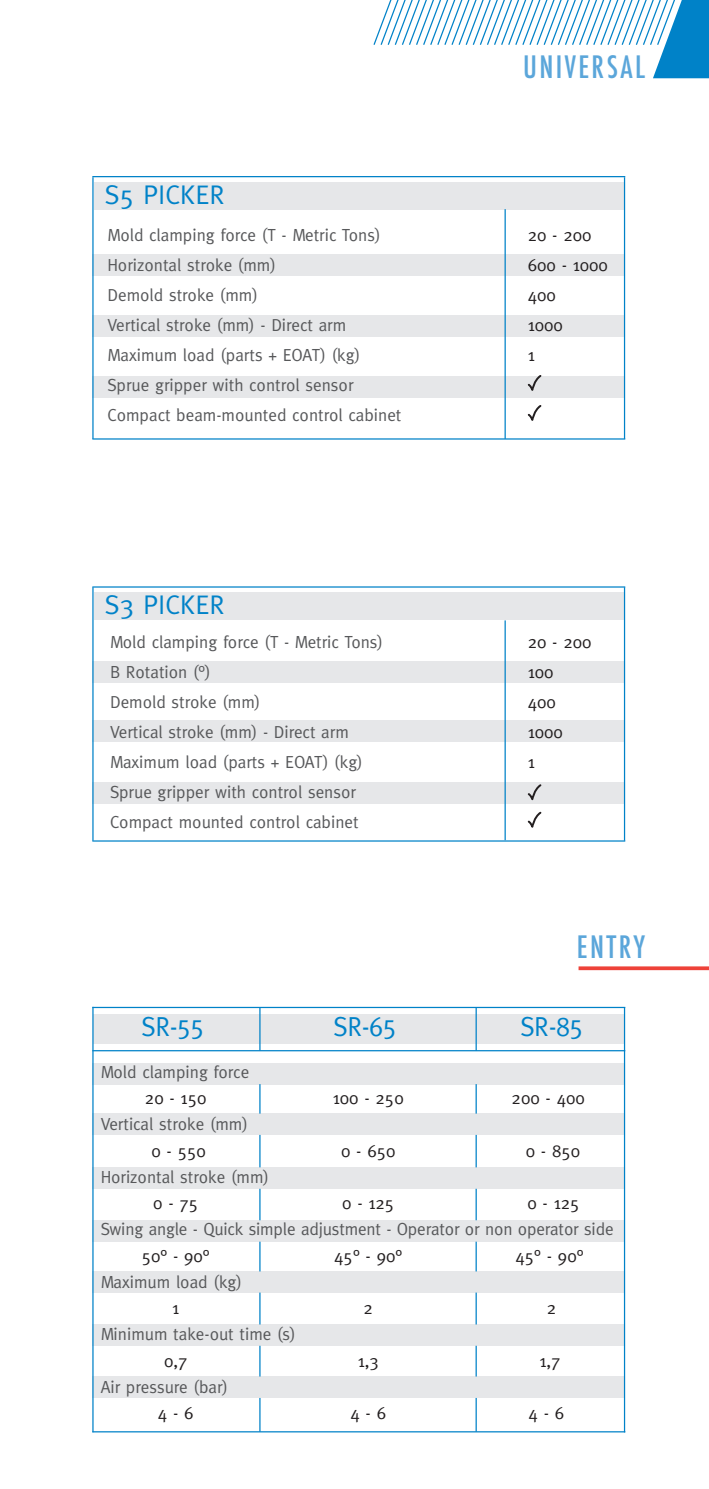
<style>
.page{position:relative;width:709px;height:1489px;background:#fff}
.page>*{position:absolute;margin:0;border:0;box-sizing:border-box;transform-origin:0 0}
.t1{font:500 condensed 30px "Futura";letter-spacing:.08em;color:#5ba6da}
.t2{font:27.5px "Meta";letter-spacing:-.02em;color:#0082c8;scale:.95 1}
.t3{font:27px "Meta";color:#0082c8}
.t4{font:17.5px "Meta";color:#57585a}
.t5{font:17.5px "Meta";color:#231f20}
</style>
<div class="page">
<svg style="left:373px;top:0;width:336px;height:78px"></svg>
<div style="left:92px;top:254px;width:531px;height:21px;background:#e6e7e9"></div>
<div style="left:92px;top:316px;width:531px;height:21px;background:#e6e7e9"></div>
<div style="left:94px;top:182px;width:529px;height:27px;background:#e6e7e9"></div>
<hr style="left:92px;top:176px;width:533px;height:1px;background:#0082c8">
<div style="left:92px;top:376px;width:531px;height:22px;background:#e6e7e9"></div>
<svg style="left:527px;top:375px;width:15px;height:46px"></svg>
<hr style="left:92px;top:438px;width:533px;height:1px;background:#0082c8">
<hr style="left:504px;top:209px;width:2px;height:230px;background:#0082c8">
<hr style="left:92px;top:177px;width:2px;height:262px;background:#0082c8">
<hr style="left:624px;top:177px;width:1px;height:262px;background:#0082c8">
<div style="left:92px;top:661px;width:531px;height:21px;background:#e6e7e9"></div>
<div style="left:92px;top:720px;width:531px;height:22px;background:#e6e7e9"></div>
<div style="left:92px;top:782px;width:531px;height:22px;background:#e6e7e9"></div>
<svg style="left:527px;top:784px;width:15px;height:44px"></svg>
<div style="left:94px;top:593px;width:529px;height:27px;background:#e6e7e9"></div>
<hr style="left:92px;top:586px;width:533px;height:1px;background:#0082c8">
<hr style="left:92px;top:840px;width:533px;height:1px;background:#0082c8">
<hr style="left:504px;top:620px;width:2px;height:220px;background:#0082c8">
<hr style="left:92px;top:587px;width:2px;height:253px;background:#0082c8">
<hr style="left:624px;top:587px;width:1px;height:253px;background:#0082c8">
<div style="left:92px;top:1062px;width:531px;height:22px;background:#e6e7e9"></div>
<div style="left:92px;top:1113px;width:531px;height:21px;background:#e6e7e9"></div>
<div style="left:92px;top:1167px;width:531px;height:21px;background:#e6e7e9"></div>
<div style="left:92px;top:1220px;width:531px;height:21px;background:#e6e7e9"></div>
<div style="left:92px;top:1271px;width:531px;height:21px;background:#e6e7e9"></div>
<div style="left:92px;top:1324px;width:531px;height:21px;background:#e6e7e9"></div>
<div style="left:92px;top:1376px;width:531px;height:21px;background:#e6e7e9"></div>
<div style="left:94px;top:1014px;width:530px;height:29px;background:#e6e7e9"></div>
<hr style="left:92px;top:1050px;width:533px;height:1px;background:#0082c8">
<hr style="left:259px;top:1007px;width:1px;height:43px;background:#0082c8">
<hr style="left:475px;top:1007px;width:2px;height:43px;background:#0082c8">
<hr style="left:92px;top:1006px;width:533px;height:2px;background:#0082c8">
<hr style="left:92px;top:1430px;width:533px;height:2px;background:#0082c8">
<hr style="left:475px;top:1084px;width:2px;height:29px;background:#0082c8">
<hr style="left:475px;top:1134px;width:2px;height:33px;background:#0082c8">
<hr style="left:475px;top:1188px;width:2px;height:32px;background:#0082c8">
<hr style="left:475px;top:1241px;width:2px;height:30px;background:#0082c8">
<hr style="left:475px;top:1292px;width:2px;height:32px;background:#0082c8">
<hr style="left:475px;top:1345px;width:2px;height:31px;background:#0082c8">
<hr style="left:475px;top:1397px;width:2px;height:34px;background:#0082c8">
<svg style="left:259px;top:1084px;width:1px;height:29px"></svg>
<hr style="left:259px;top:1134px;width:1px;height:33px;background:#0082c8">
<hr style="left:259px;top:1188px;width:1px;height:32px;background:#0082c8">
<hr style="left:259px;top:1241px;width:1px;height:30px;background:#0082c8">
<hr style="left:259px;top:1292px;width:1px;height:32px;background:#0082c8">
<hr style="left:259px;top:1345px;width:1px;height:31px;background:#0082c8">
<hr style="left:259px;top:1397px;width:1px;height:34px;background:#0082c8">
<hr style="left:92px;top:1006px;width:2px;height:425px;background:#0082c8">
<hr style="left:624px;top:1007px;width:1px;height:425px;background:#0082c8">
<svg style="left:578px;top:966px;width:131px;height:4px"></svg>
<p class="t1" style="left:523px;top:48px;width:123px">UNIVERSAL</p>
<p class="t3" style="left:105px;top:179px;width:122px">S5 PICKER</p>
<p class="t4" style="left:107px;top:225px;width:274px">Mold clamping force (T - Metric Tons)</p>
<p class="t5" style="left:528px;top:225px;width:65px">20 - 200</p>
<p class="t4" style="left:107px;top:255px;width:170px">Horizontal stroke (mm)</p>
<p class="t5" style="left:528px;top:255px;width:82px">600 - 1000</p>
<p class="t4" style="left:107px;top:285px;width:152px">Demold stroke (mm)</p>
<p class="t5" style="left:528px;top:285px;width:30px">400</p>
<p class="t4" style="left:107px;top:315px;width:240px">Vertical stroke (mm) - Direct arm</p>
<p class="t5" style="left:528px;top:315px;width:37px">1000</p>
<p class="t4" style="left:107px;top:345px;width:254px">Maximum load (parts + EOAT) (kg)</p>
<p class="t5" style="left:528px;top:345px;width:9px">1</p>
<p class="t4" style="left:107px;top:375px;width:247px">Sprue gripper with control sensor</p>
<p class="t4" style="left:107px;top:405px;width:295px">Compact beam-mounted control cabinet</p>
<p class="t3" style="left:105px;top:589px;width:122px">S3 PICKER</p>
<p class="t4" style="left:110px;top:631px;width:274px">Mold clamping force (T - Metric Tons)</p>
<p class="t5" style="left:528px;top:631px;width:65px">20 - 200</p>
<p class="t4" style="left:110px;top:661px;width:102px">B Rotation (°)</p>
<p class="t5" style="left:528px;top:661px;width:27px">100</p>
<p class="t4" style="left:110px;top:691px;width:152px">Demold stroke (mm)</p>
<p class="t5" style="left:528px;top:691px;width:30px">400</p>
<p class="t4" style="left:110px;top:721px;width:240px">Vertical stroke (mm) - Direct arm</p>
<p class="t5" style="left:528px;top:721px;width:37px">1000</p>
<p class="t4" style="left:110px;top:751px;width:254px">Maximum load (parts + EOAT) (kg)</p>
<p class="t5" style="left:528px;top:751px;width:9px">1</p>
<p class="t4" style="left:110px;top:781px;width:247px">Sprue gripper with control sensor</p>
<p class="t4" style="left:110px;top:811px;width:250px">Compact mounted control cabinet</p>
<p class="t1" style="left:577px;top:927px;width:70px">ENTRY</p>
<p class="t2" style="left:141px;top:1010px;width:68px">SR-55</p>
<p class="t2" style="left:333px;top:1010px;width:68px">SR-65</p>
<p class="t2" style="left:520px;top:1010px;width:68px">SR-85</p>
<p class="t4" style="left:101px;top:1061px;width:150px">Mold clamping force</p>
<p class="t5" style="left:145px;top:1087px;width:63px">20 - 150</p>
<p class="t5" style="left:333px;top:1087px;width:72px">100 - 250</p>
<p class="t5" style="left:511px;top:1087px;width:75px">200 - 400</p>
<p class="t4" style="left:101px;top:1114px;width:149px">Vertical stroke (mm)</p>
<p class="t5" style="left:151px;top:1140px;width:56px">0 - 550</p>
<p class="t5" style="left:341px;top:1140px;width:56px">0 - 650</p>
<p class="t5" style="left:525px;top:1140px;width:56px">0 - 850</p>
<p class="t4" style="left:101px;top:1166px;width:170px">Horizontal stroke (mm)</p>
<p class="t5" style="left:153px;top:1192px;width:47px">0-75</p>
<p class="t5" style="left:342px;top:1192px;width:54px">0 - 125</p>
<p class="t5" style="left:527px;top:1192px;width:54px">0 - 125</p>
<p class="t4" style="left:101px;top:1219px;width:514px">Swing angle - Quick simple adjustment - Operator or non operator side</p>
<p class="t5" style="left:142px;top:1245px;width:70px">50° - 90°</p>
<p class="t5" style="left:334px;top:1245px;width:70px">45° - 90°</p>
<p class="t5" style="left:515px;top:1245px;width:70px">45° - 90°</p>
<p class="t4" style="left:101px;top:1271px;width:143px">Maximum load (kg)</p>
<p class="t5" style="left:172px;top:1297px;width:9px">1</p>
<p class="t5" style="left:363px;top:1297px;width:11px">2</p>
<p class="t5" style="left:547px;top:1297px;width:11px">2</p>
<p class="t4" style="left:101px;top:1324px;width:197px">Minimum take-out time (s)</p>
<p class="t5" style="left:164px;top:1350px;width:25px">0,7</p>
<p class="t5" style="left:358px;top:1350px;width:23px">1,3</p>
<p class="t5" style="left:539px;top:1350px;width:23px">1,7</p>
<p class="t4" style="left:101px;top:1376px;width:129px">Air pressure (bar)</p>
<p class="t5" style="left:158px;top:1402px;width:37px">4-6</p>
<p class="t5" style="left:350px;top:1402px;width:37px">4-6</p>
<p class="t5" style="left:528px;top:1402px;width:37px">4-6</p>
</div>
